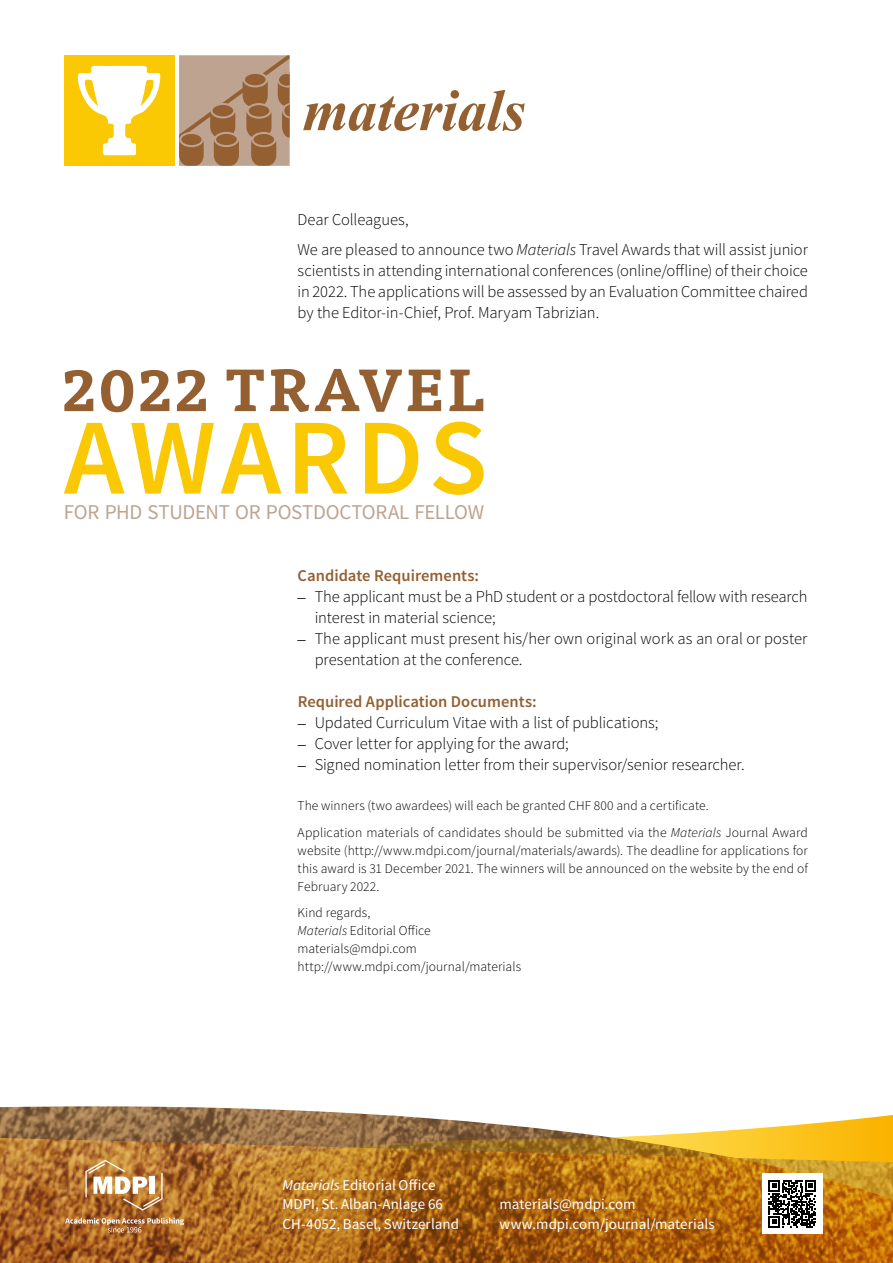
<style>
.page{position:relative;width:893px;height:1263px;background:#fff}
.page>*{position:absolute;margin:0;border:0;box-sizing:border-box;transform-origin:0 0}
.t1{font:600 108px "Source Sans Pro";letter-spacing:.05em;color:#fac903}
.t2{font:italic 700 59.25px "Times New Roman";letter-spacing:-.01em;color:#956031}
.t3{font:700 58.5px "Tisa Pro";letter-spacing:.025em;color:#945f31}
.t4{font:21px "Source Sans Pro";letter-spacing:-.015em;color:#bda490}
.t5{font:300 16.5px/21px "Source Sans Pro";letter-spacing:-.005em;color:#000}
.t6{font:600 16.5px "Source Sans Pro";color:#945f31}
.t7{font:15px/19.5px "Source Sans Pro";color:#fff}
.t8{font:300 13.5px/18px "Source Sans Pro";letter-spacing:.005em;color:#000}
.s1{font-style:italic}
.s2{font-family:"Adobe Garamond Pro";font-weight:400}
</style>
<div class="page">
<img style="left:0;top:1106px;width:347px;height:7px">
<svg style="left:0;top:1113px;width:893px;height:150px;background:#b5782c"></svg>
<svg style="left:85px;top:1160px;width:78px;height:50px"></svg>
<svg style="left:65px;top:1217px;width:119px;height:15px;background:#b8804d"></svg>
<div style="left:64px;top:55px;width:110px;height:111px;background:#fac903"></div>
<svg style="left:78px;top:66px;width:82px;height:89px"></svg>
<svg style="left:179px;top:55px;width:111px;height:111px;background:#ae8a6d"></svg>
<div style="left:762px;top:1173px;width:61px;height:61px;background:#fff"></div>
<svg style="left:769px;top:1180px;width:47px;height:47px"></svg>
<h2 class="t2" style="left:303px;top:69px;width:224px">materials</h2>
<p class="t5" style="left:298px;top:205px;width:512px;line-height:29.5px">Dear Colleagues,<br>We are pleased to announce two <span class="s1">Materials</span> Travel Awards that will assist junior</p>
<p class="t5" style="left:298px;top:260px;width:512px;text-align:justify">scientists in attending international conferences (online/offline) of their choice in 2022. The applications will be assessed by an Evaluation Committee chaired by the Editor-in-Chief, Prof. Maryam Tabrizian.</p>
<h3 class="t3" style="left:61px;top:343px;width:426px">2022 TRAVEL</h3>
<h1 class="t1" style="left:64px;top:390px;width:425px">AWARDS</h1>
<p class="t4" style="left:64px;top:499px;width:422px">FOR PHD STUDENT OR POSTDOCTORAL FELLOW</p>
<p class="t6" style="left:298px;top:565px;width:183px">Candidate Requirements:</p>
<p class="t5" style="left:315px;top:586px;width:494px;text-indent:-17px"><span class="s2">–</span> The applicant must be a PhD student or a postdoctoral fellow with research interest in material science;</p>
<p class="t5" style="left:315px;top:628px;width:494px;text-indent:-17px"><span class="s2">–</span> The applicant must present his/her own original work as an oral or poster presentation at the conference.</p>
<p class="t6" style="left:298px;top:691px;width:240px">Required Application Documents:</p>
<p class="t5" style="left:298px;top:712px;width:362px"><span class="s2">–</span> Updated Curriculum Vitae with a list of publications;</p>
<p class="t5" style="left:298px;top:734px;width:273px"><span class="s2">–</span> Cover letter for applying for the award;</p>
<p class="t5" style="left:298px;top:755px;width:448px"><span class="s2">–</span> Signed nomination letter from their supervisor/senior researcher.</p>
<p class="t8" style="left:298px;top:793px;width:512px;line-height:26.5px">The winners (two awardees) will each be granted CHF 800 and a certificate.<br>Application materials of candidates should be submitted via the <span class="s1">Materials</span> Journal Award</p>
<p class="t8" style="left:298px;top:841px;width:512px;text-align:justify">website (http://www.mdpi.com/journal/materials/awards). The deadline for applications for this award is 31 December 2021. The winners will be announced on the website by the end of February 2022.</p>
<p class="t8" style="left:298px;top:904px;width:225px">Kind regards,<br><span class="s1">Materials</span> Editorial Office materials@mdpi.com http://www.mdpi.com/journal/materials</p>
<p class="t7" style="left:283px;top:1175px;width:178px"><span class="s1">Materials</span> Editorial Office<br>MDPI, St. Alban-Anlage 66<br>CH-4052, Basel, Switzerland</p>
<p class="t7" style="left:499px;top:1195px;width:217px">materials@mdpi.com www.mdpi.com/journal/materials</p>
</div>
